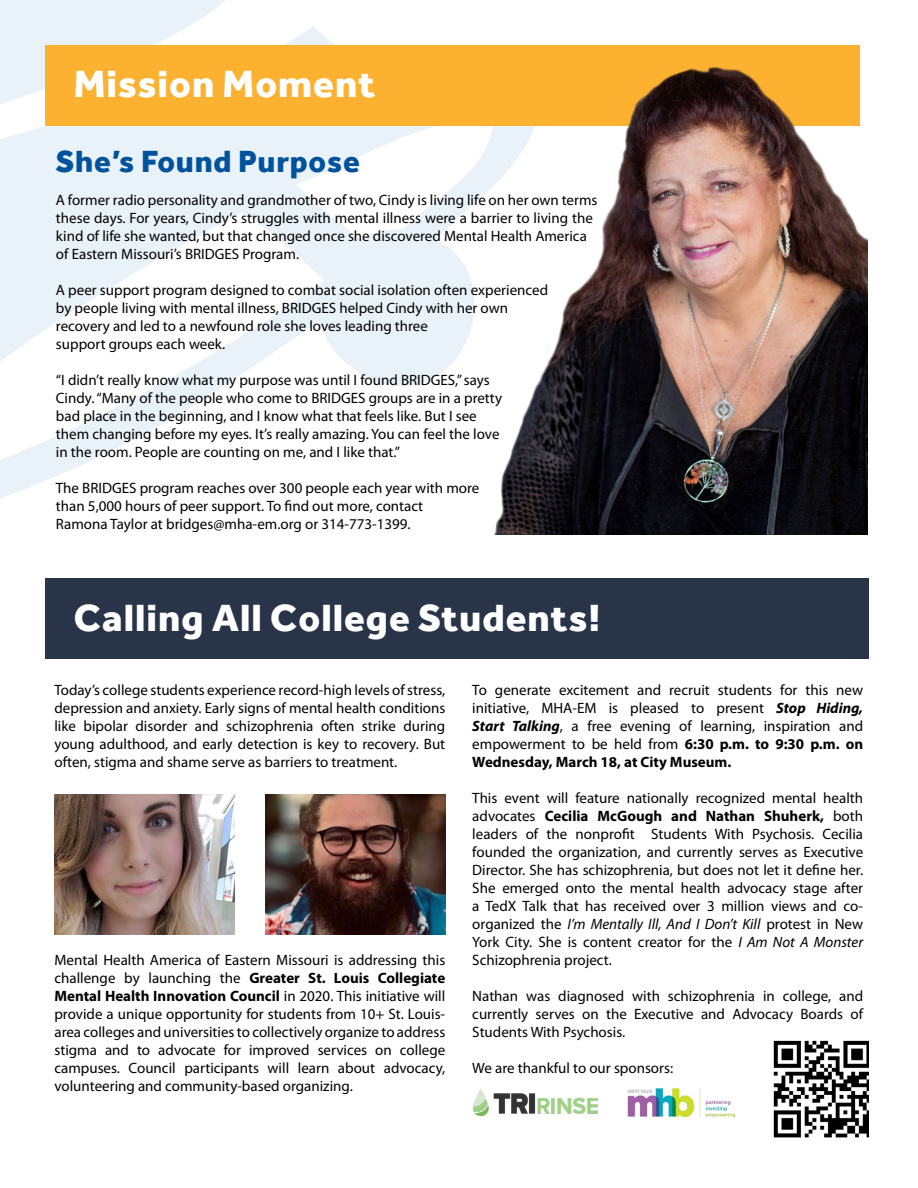
<style>
.page{position:relative;width:918px;height:1188px;background:#fff}
.page>*{position:absolute;margin:0;border:0;box-sizing:border-box;transform-origin:0 0}
.t1{font:800 39px "Effra Corp";letter-spacing:.025em;color:#fff}
.t2{font:800 31.5px "Effra Corp";letter-spacing:.025em;color:#00529c}
.t3{font:15px/18px "Myriad Pro";color:#000;text-align:justify}
.s1{font-weight:700}
.s2{font-weight:700;font-style:italic}
.s3{font-style:italic}
</style>
<div class="page">
<svg style="left:0;top:0;width:471px;height:498px"></svg>
<div style="left:45px;top:45px;width:815px;height:81px;background:#fcb131"></div>
<div style="left:45px;top:578px;width:824px;height:81px;background:#293448"></div>
<img style="left:471px;top:66px;width:396px;height:469px">
<img style="left:54px;top:794px;width:180px;height:141px">
<img style="left:265px;top:794px;width:180px;height:141px">
<img style="left:773px;top:1040px;width:95px;height:98px">
<img style="left:474px;top:1089px;width:123px;height:26px">
<img style="left:627px;top:1087px;width:109px;height:31px">
<h1 class="t1" style="left:74px;top:60px;width:303px">Mission Moment</h1>
<h2 class="t2" style="left:56px;top:142px;width:305px">She’s Found Purpose</h2>
<p class="t3" style="left:56px;top:191px;width:543px;text-align:left">A former radio personality and grandmother of two, Cindy is living life on her own terms these days. For years, Cindy’s struggles with mental illness were a barrier to living the kind of life she wanted, but that changed once she discovered Mental Health America of Eastern Missouri’s BRIDGES Program.</p>
<p class="t3" style="left:56px;top:281px;width:494px;text-align:left">A peer support program designed to combat social isolation often experienced by people living with mental illness, BRIDGES helped Cindy with her own recovery and led to a newfound role she loves leading three<br>support groups each week.</p>
<p class="t3" style="left:56px;top:371px;width:448px;text-align:left">“I didn’t really know what my purpose was until I found BRIDGES,” says Cindy. “Many of the people who come to BRIDGES groups are in a pretty bad place in the beginning, and I know what that feels like. But I see them changing before my eyes. It’s really amazing. You can feel the love in the room. People are counting on me, and I like that.”</p>
<p class="t3" style="left:56px;top:479px;width:425px;text-align:left">The BRIDGES program reaches over 300 people each year with more than 5,000 hours of peer support. To find out more, contact<br>Ramona Taylor at bridges@mha-em.org or 314-773-1399.</p>
<h1 class="t1" style="left:74px;top:594px;width:528px">Calling All College Students!</h1>
<p class="t3" style="left:54px;top:681px;width:392px">Today’s college students experience record-high levels of stress, depression and anxiety. Early signs of mental health conditions like bipolar disorder and schizophrenia often strike during young adulthood, and early detection is key to recovery. But often, stigma and shame serve as barriers to treatment.</p>
<p class="t3" style="left:54px;top:951px;width:392px">Mental Health America of Eastern Missouri is addressing this challenge by launching the <span class="s1">Greater St. Louis Collegiate Mental Health Innovation Council</span> in 2020. This initiative will provide a unique opportunity for students from 10+ St. Louis&shy;area colleges and universities to collectively organize to address stigma and to advocate for improved services on college campuses. Council participants will learn about advocacy, volunteering and community-based organizing.</p>
<p class="t3" style="left:472px;top:681px;width:392px">To generate excitement and recruit students for this new initiative, MHA-EM is pleased to present <span class="s2">Stop Hiding, Start Talking</span>, a free evening of learning, inspiration and empowerment to be held from <span class="s1">6:30 p.m. to 9:30 p.m. on Wednesday, March 18, at City Museum.</span></p>
<p class="t3" style="left:472px;top:789px;width:392px">This event will feature nationally recognized mental health advocates <span class="s1">Cecilia McGough and Nathan Shuherk,</span> both leaders of the nonprofit Students With Psychosis. Cecilia founded the organization, and currently serves as Executive Director. She has schizophrenia, but does not let it define her.<br>She emerged onto the mental health advocacy stage after a TedX Talk that has received over 3 million views and co&shy;organized the <span class="s3">I’m Mentally Ill, And I Don’t Kill</span> protest in New York City. She is content creator for the <span class="s3">I Am Not A Monster </span>Schizophrenia project.</p>
<p class="t3" style="left:472px;top:987px;width:392px">Nathan was diagnosed with schizophrenia in college, and currently serves on the Executive and Advocacy Boards of Students With Psychosis.</p>
<p class="t3" style="left:472px;top:1059px;width:202px">We are thankful to our sponsors:</p>
</div>
